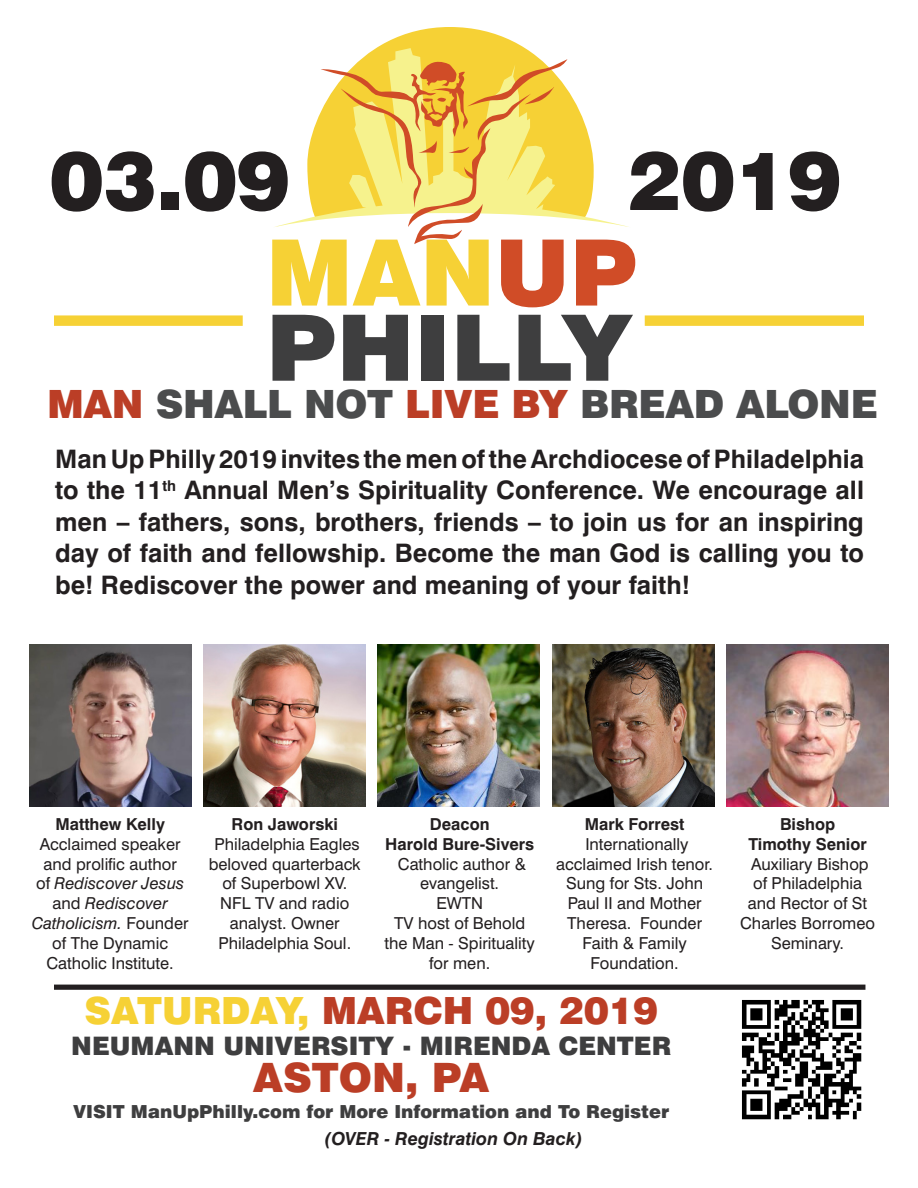
<style>
.page{position:relative;width:918px;height:1188px;background:#fff}
.page>*{position:absolute;margin:0;border:0;box-sizing:border-box;transform-origin:0 0}
.t1{font:900 81.3px "Swiss 721 BT";color:#231f20}
.t2{font:900 40.5px "Swiss 721 BT";color:#bb3e26}
.t3{font:900 39px "Swiss 721 BT";letter-spacing:-.01em;color:#4b4c4d}
.t4{font:900 37.5px "Swiss 721 BT";color:#bb3e26}
.t5{font:700 25.5px/31.5px "Swiss 721 BT";color:#231f20;text-align:justify}
.t6{font:900 25.5px "Swiss 721 BT";color:#3e3e3f}
.t7{font:900 18px "Swiss 721 BT";color:#3e3e3f}
.t8{font:italic 700 18px "Swiss 721 BT";color:#231f20}
.t9{font:16.5px/19.8px "Swiss 721 BT";color:#231f20;text-align:center}
.t10{font:700 16.5px/19.8px "Swiss 721 BT";color:#231f20;text-align:center}
.s1{color:#bb3e26}
.s2{font-style:italic}
.s3{color:#f6d135}
</style>
<div class="page">
<svg style="left:376px;top:27px;width:149px;height:21px;fill:#f6d135"></svg>
<svg style="left:576px;top:240px;width:59px;height:66px"></svg>
<svg style="left:273px;top:315px;width:61px;height:66px"></svg>
<svg style="left:343px;top:315px;width:65px;height:66px"></svg>
<div style="left:421px;top:315px;width:23px;height:66px;background:#3e3e3f"></div>
<svg style="left:457px;top:315px;width:53px;height:66px"></svg>
<svg style="left:519px;top:315px;width:114px;height:66px"></svg>
<svg style="left:361px;top:48px;width:268px;height:179px"></svg>
<svg style="left:272px;top:59px;width:295px;height:248px"></svg>
<div style="left:54px;top:315px;width:189px;height:11px;background:#f6d135"></div>
<div style="left:645px;top:315px;width:219px;height:11px;background:#f6d135"></div>
<img style="left:726px;top:984px;width:140px;height:136px">
<img style="left:29px;top:644px;width:162px;height:162px">
<img style="left:204px;top:644px;width:162px;height:162px">
<div style="left:54px;top:985px;width:811px;height:5px;background:#231f20"></div>
<img style="left:378px;top:644px;width:162px;height:162px">
<img style="left:552px;top:644px;width:162px;height:162px">
<img style="left:727px;top:644px;width:162px;height:162px">
<p class="t1" style="left:50px;top:131px;width:242px">03.09</p>
<p class="t1" style="left:628px;top:131px;width:215px">2019</p>
<p class="t3" style="left:47px;top:380px;width:832px"><span class="s1">MAN</span> SHALL NOT <span class="s1">LIVE BY</span> BREAD ALONE</p>
<p class="t5" style="left:55px;top:443px;width:810px">Man Up Philly 2019 invites the men of the Archdiocese of Philadelphia to the 11<sup>th</sup> Annual Men’s Spirituality Conference. We encourage all men – fathers, sons, brothers, friends – to join us for an inspiring day of faith and fellowship. Become the man God is calling you to be! Rediscover the power and meaning of your faith!</p>
<p class="t10" style="left:55px;top:814px;width:111px">Matthew Kelly</p>
<p class="t9" style="left:32px;top:834px;width:158px">Acclaimed speaker and prolific author<br>of <span class="s2">Rediscover Jesus </span>and <span class="s2">Rediscover<br>Catholicism.</span> Founder of The Dynamic<br>Catholic Institute.</p>
<p class="t10" style="left:232px;top:814px;width:108px">Ron Jaworski</p>
<p class="t9" style="left:209px;top:834px;width:154px">Philadelphia Eagles beloved quarterback of Superbowl XV.<br>NFL TV and radio analyst. Owner<br>Philadelphia Soul.</p>
<p class="t10" style="left:385px;top:814px;width:150px">Deacon<br>Harold Bure-Sivers</p>
<p class="t9" style="left:385px;top:854px;width:152px">Catholic author &amp; evangelist.<br>EWTN<br>TV host of Behold the Man - Spirituality for men.</p>
<p class="t10" style="left:585px;top:814px;width:101px">Mark Forrest</p>
<p class="t9" style="left:556px;top:834px;width:158px">Internationally acclaimed Irish tenor.<br>Sung for Sts. John<br>Paul II and Mother<br>Theresa. Founder<br>Faith &amp; Family<br>Foundation.</p>
<p class="t4" style="left:84px;top:988px;width:575px"><span class="s3">SATURDAY,</span> MARCH 09, 2019</p>
<p class="t6" style="left:71px;top:1030px;width:601px">NEUMANN UNIVERSITY - MIRENDA CENTER</p>
<p class="t2" style="left:253px;top:1053px;width:237px">ASTON, PA</p>
<p class="t7" style="left:73px;top:1100px;width:598px">VISIT ManUpPhilly.com for More Information and To Register</p>
<p class="t8" style="left:325px;top:1127px;width:259px">(OVER - Registration On Back)</p>
<p class="t10" style="left:748px;top:814px;width:120px">Bishop<br>Timothy Senior</p>
<p class="t9" style="left:740px;top:854px;width:136px">Auxiliary Bishop of Philadelphia and Rector of St<br>Charles Borromeo<br>Seminary.</p>
</div>
